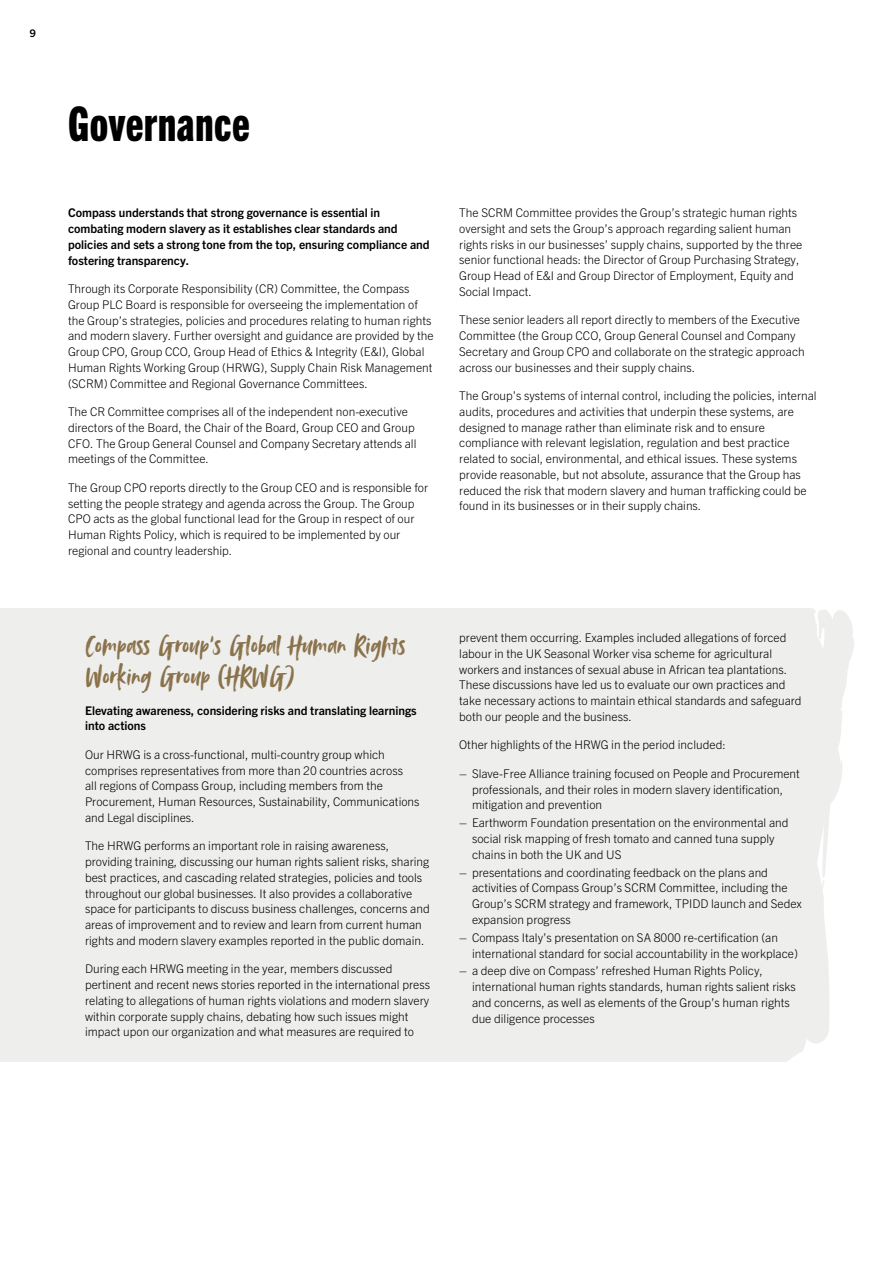
<style>
.page{position:relative;width:893px;height:1263px;background:#fff}
.page>*{position:absolute;margin:0;border:0;box-sizing:border-box;transform-origin:0 0}
.t1{font:48px "Trade Gothic Next LT Pro Hv Cm";letter-spacing:.01em;color:#000}
.t2{font:28.5px/31.5px "Avallon Alt";letter-spacing:.01em;color:#8a724b}
.t3{font:300 12px/15.8px "Trade Gothic Next LT Pro";color:#000}
.t4{font:700 12px/15.8px "Trade Gothic Next LT Pro";color:#000}
.t5{font:700 10.5px "Trade Gothic Next LT Pro";color:#000}
</style>
<div class="page">
<div style="left:0;top:608px;width:854px;height:454px;background:#eeeeed"></div>
<p class="t5" style="left:30px;top:26px;width:8px">9</p>
<h1 class="t1" style="left:68px;top:91px;width:183px">Governance</h1>
<p class="t4" style="left:68px;top:204px;width:363px">Compass understands that strong governance is essential in combating modern slavery as it establishes clear standards and policies and sets a strong tone from the top, ensuring compliance and fostering transparency.</p>
<p class="t3" style="left:68px;top:280px;width:367px">Through its Corporate Responsibility (CR) Committee, the Compass Group PLC Board is responsible for overseeing the implementation of the Group’s strategies, policies and procedures relating to human rights and modern slavery. Further oversight and guidance are provided by the Group CPO, Group CCO, Group Head of Ethics &amp; Integrity (E&amp;I), Global Human Rights Working Group (HRWG), Supply Chain Risk Management (SCRM) Committee and Regional Governance Committees.</p>
<p class="t3" style="left:68px;top:403px;width:350px">The CR Committee comprises all of the independent non-executive directors of the Board, the Chair of the Board, Group CEO and Group CFO. The Group General Counsel and Company Secretary attends all meetings of the Committee.</p>
<p class="t3" style="left:68px;top:479px;width:362px">The Group CPO reports directly to the Group CEO and is responsible for setting the people strategy and agenda across the Group. The Group CPO acts as the global functional lead for the Group in respect of our Human Rights Policy, which is required to be implemented by our regional and country leadership.</p>
<p class="t3" style="left:459px;top:204px;width:345px">The SCRM Committee provides the Group’s strategic human rights oversight and sets the Group’s approach regarding salient human rights risks in our businesses’ supply chains, supported by the three senior functional heads: the Director of Group Purchasing Strategy, Group Head of E&amp;I and Group Director of Employment, Equity and Social Impact.</p>
<p class="t3" style="left:459px;top:311px;width:347px">These senior leaders all report directly to members of the Executive Committee (the Group CCO, Group General Counsel and Company Secretary and Group CPO and collaborate on the strategic approach across our businesses and their supply chains.</p>
<p class="t3" style="left:459px;top:387px;width:359px">The Group’s systems of internal control, including the policies, internal audits, procedures and activities that underpin these systems, are designed to manage rather than eliminate risk and to ensure compliance with relevant legislation, regulation and best practice related to social, environmental, and ethical issues. These systems provide reasonable, but not absolute, assurance that the Group has reduced the risk that modern slavery and human trafficking could be found in its businesses or in their supply chains.</p>
<h2 class="t2" style="left:85px;top:630px;width:322px">Compass Group’s Global Human Rights<br>Working Group (HRWG)</h2>
<p class="t4" style="left:85px;top:702px;width:333px">Elevating awareness, considering risks and translating learnings into actions</p>
<p class="t3" style="left:85px;top:746px;width:336px">Our HRWG is a cross-functional, multi-country group which comprises representatives from more than 20 countries across<br>all regions of Compass Group, including members from the Procurement, Human Resources, Sustainability, Communications and Legal disciplines.</p>
<p class="t3" style="left:85px;top:837px;width:346px">The HRWG performs an important role in raising awareness, providing training, discussing our human rights salient risks, sharing best practices, and cascading related strategies, policies and tools throughout our global businesses. It also provides a collaborative space for participants to discuss business challenges, concerns and areas of improvement and to review and learn from current human rights and modern slavery examples reported in the public domain.</p>
<p class="t3" style="left:85px;top:960px;width:346px">During each HRWG meeting in the year, members discussed pertinent and recent news stories reported in the international press relating to allegations of human rights violations and modern slavery within corporate supply chains, debating how such issues might impact upon our organization and what measures are required to</p>
<p class="t3" style="left:459px;top:629px;width:344px">prevent them occurring. Examples included allegations of forced labour in the UK Seasonal Worker visa scheme for agricultural workers and instances of sexual abuse in African tea plantations.<br>These discussions have led us to evaluate our own practices and take necessary actions to maintain ethical standards and safeguard both our people and the business.</p>
<p class="t3" style="left:459px;top:736px;width:268px">Other highlights of the HRWG in the period included:</p>
<p class="t3" style="left:472px;top:765px;width:329px;text-indent:-13px">– Slave-Free Alliance training focused on People and Procurement professionals, and their roles in modern slavery identification, mitigation and prevention</p>
<p class="t3" style="left:472px;top:814px;width:318px;text-indent:-13px">– Earthworm Foundation presentation on the environmental and social risk mapping of fresh tomato and canned tuna supply chains in both the UK and US</p>
<p class="t3" style="left:472px;top:863px;width:331px;text-indent:-13px">– presentations and coordinating feedback on the plans and activities of Compass Group’s SCRM Committee, including the Group’s SCRM strategy and framework, TPIDD launch and Sedex expansion progress</p>
<p class="t3" style="left:472px;top:929px;width:327px;text-indent:-13px">– Compass Italy’s presentation on SA 8000 re-certification (an international standard for social accountability in the workplace)</p>
<p class="t3" style="left:472px;top:962px;width:325px;text-indent:-13px">– a deep dive on Compass’ refreshed Human Rights Policy, international human rights standards, human rights salient risks and concerns, as well as elements of the Group’s human rights due diligence processes</p>
</div>
